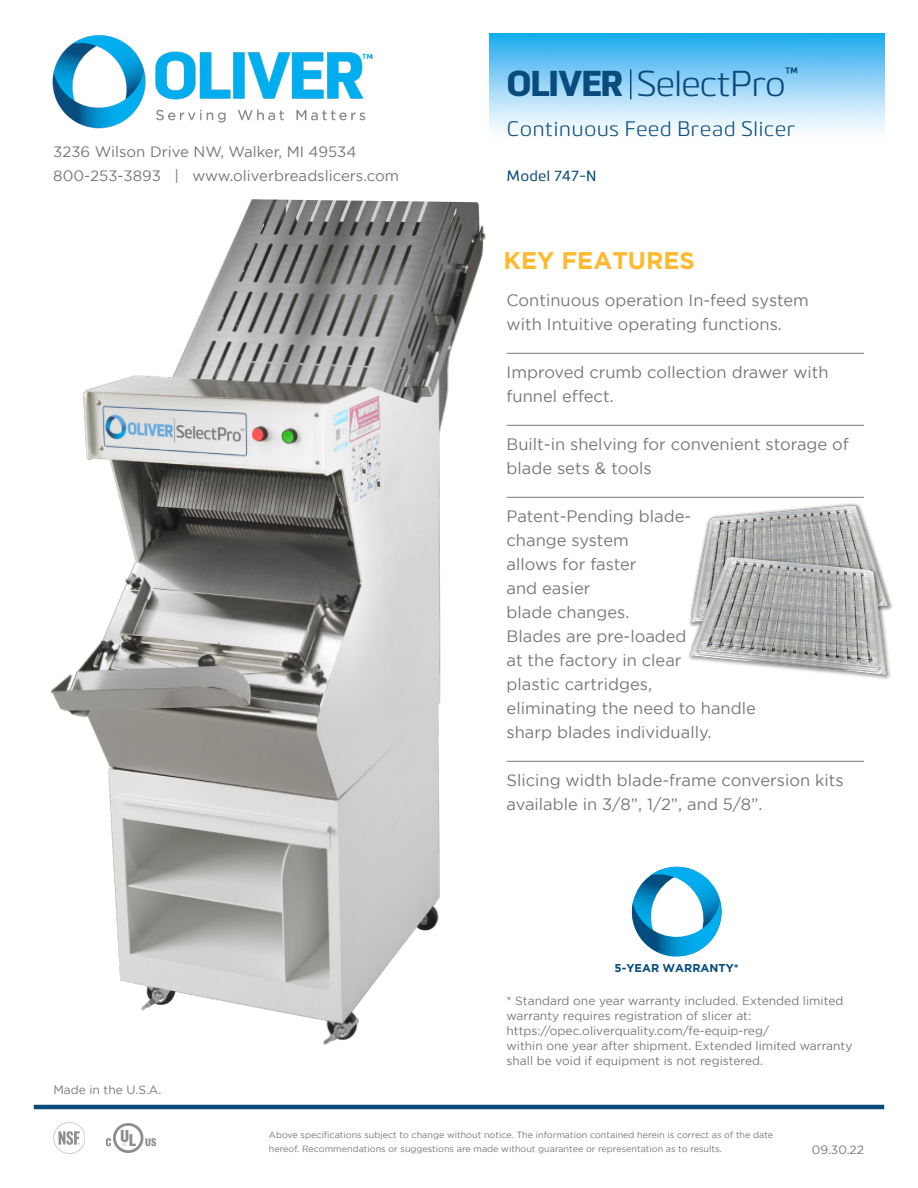
<style>
.page{position:relative;width:918px;height:1188px;background:#fff}
.page>*{position:absolute;margin:0;border:0;box-sizing:border-box;transform-origin:0 0}
.t1{font:36px "Bitner";letter-spacing:-.04em;color:#094c7b}
.t2{font:700 24px "Gotham";color:#ffb92f}
.t3{font:21px "Bitner";letter-spacing:.01em;color:#094c7b}
.t4{font:600 16.65px "Bitner";color:#094c7b}
.t5{font:16.5px/24px "Gotham";color:#76787b}
.t6{font:15px/24px "Gotham";color:#77787b}
.t7{font:500 15px "Bitner";letter-spacing:.01em;color:#094c7b}
.t8{font:12px/15px "Gotham";color:#76787b}
.t9{font:700 11.25px "Gotham";color:#054c7e}
.t10{font:9px/13.5px "Gotham";color:#76787b}
.s1{font-weight:800}
.s2{color:#77787b}
</style>
<div class="page">
<img style="left:489px;top:34px;width:395px;height:97px">
<img style="left:52px;top:35px;width:321px;height:94px">
<hr style="left:630px;top:69px;width:1px;height:30px;background:#094d7b">
<svg style="left:631px;top:867px;width:91px;height:90px"></svg>
<img style="left:51px;top:199px;width:435px;height:846px">
<hr style="left:507px;top:353px;width:357px;height:1px;background:#77787b">
<hr style="left:507px;top:425px;width:357px;height:1px;background:#77787b">
<hr style="left:507px;top:497px;width:357px;height:1px;background:#77787b">
<hr style="left:507px;top:761px;width:357px;height:1px;background:#77787b">
<img style="left:674px;top:496px;width:218px;height:183px">
<hr style="left:34px;top:1105px;width:850px;height:4px;background:#094c7b">
<img style="left:53px;top:1123px;width:31px;height:31px">
<img style="left:107px;top:1123px;width:48px;height:30px">
<p class="t6" style="left:53px;top:139px;width:347px">3236 Wilson Drive NW, Walker, MI 49534<br>800-253-3893 | www.oliverbreadslicers.com</p>
<p class="t8" style="left:53px;top:1082px;width:110px">Made in the U.S.A.</p>
<p class="t4" style="left:785px;top:61px;width:15px">™</p>
<h1 class="t1" style="left:507px;top:56px;width:281px"><span class="s1">OLIVER</span> SelectPro</h1>
<p class="t3" style="left:507px;top:113px;width:291px">Continuous Feed Bread Slicer</p>
<p class="t7" style="left:507px;top:164px;width:91px">Model 747-N</p>
<h2 class="t2" style="left:504px;top:247px;width:193px">KEY FEATURES</h2>
<p class="t5" style="left:507px;top:288px;width:304px">Continuous operation In-feed system with Intuitive operating functions.</p>
<p class="t5" style="left:507px;top:360px;width:324px">Improved crumb collection drawer with funnel effect.</p>
<p class="t5" style="left:507px;top:432px;width:344px">Built-in shelving for convenient storage of blade sets &amp; tools</p>
<p class="t5" style="left:507px;top:504px;width:251px">Patent-Pending blade-<br>change system<br>allows for faster<br>and easier<br>blade changes<span class="s2">.<br></span>Blades are pre-loaded<br>at the factory in clear<br>plastic cartridges,<br>eliminating the need to handle sharp blades individually.</p>
<p class="t5" style="left:507px;top:768px;width:339px">Slicing width blade-frame conversion kits available in 3/8”, 1/2”, and 5/8”.</p>
<p class="t9" style="left:615px;top:961px;width:126px">5-YEAR WARRANTY*</p>
<p class="t8" style="left:507px;top:993px;width:348px">* Standard one year warranty included. Extended limited warranty requires registration of slicer at: https://opec.oliverquality.com/fe-equip-reg/<br>within one year after shipment. Extended limited warranty shall be void if equipment is not registered.</p>
<p class="t10" style="left:269px;top:1128px;width:506px">Above specifications subject to change without notice. The information contained herein is correct as of the date hereof. Recommendations or suggestions are made without guarantee or representation as to results.</p>
<p class="t8" style="left:812px;top:1142px;width:54px">09.30.22</p>
</div>
